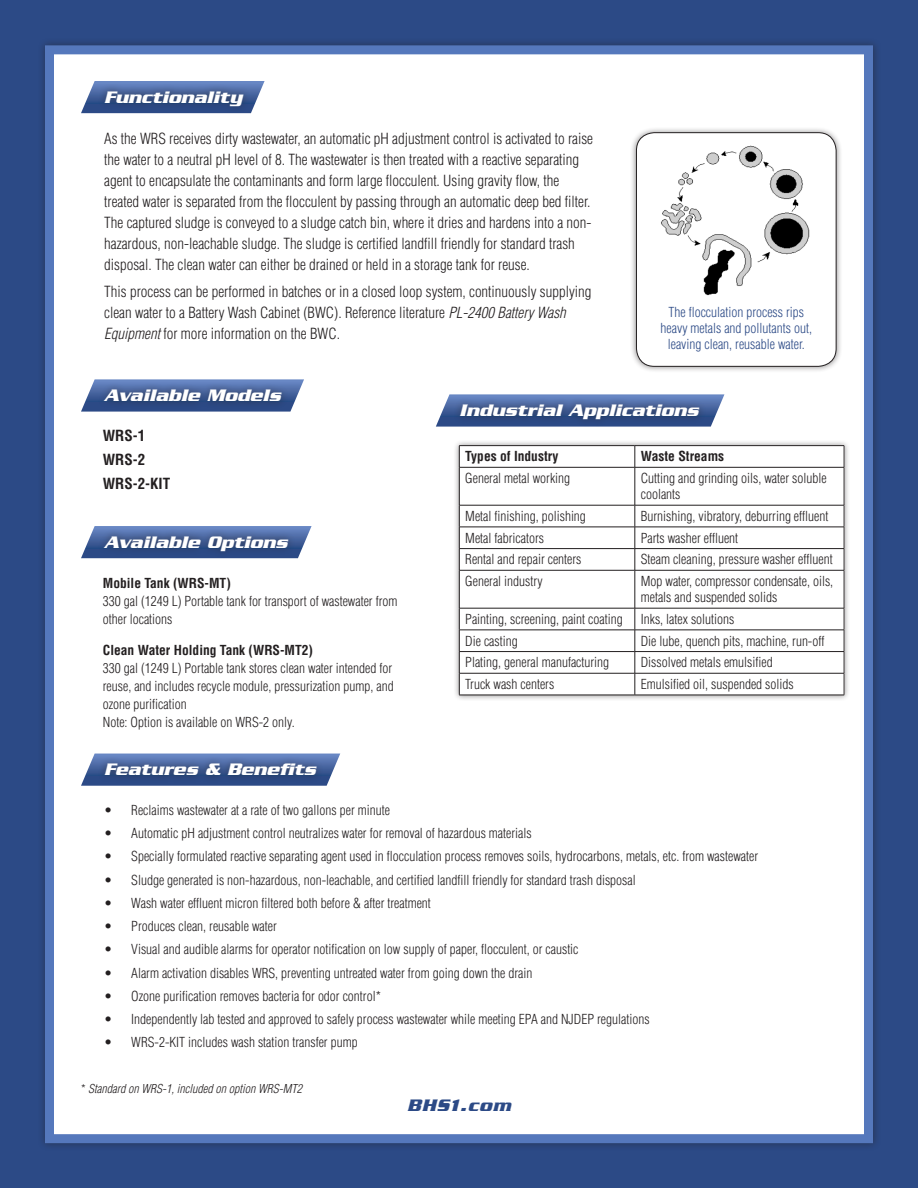
<style>
.page{position:relative;width:918px;height:1188px;background:#2c4a86}
.page>*{position:absolute;margin:0;border:0;box-sizing:border-box;transform-origin:0 0}
.t1{font:italic 700 18px "Serpentine Std";color:#fff}
.t2{font:italic 700 18px "Serpentine Std";letter-spacing:.05em;color:#2c4a86}
.t3{font:300 condensed 15px/21px "Helvetica LT Std";color:#231f20}
.t4{font:700 condensed 15px "Helvetica LT Std";color:#231f20}
.t5{font:300 condensed 13.5px/18px "Helvetica LT Std";color:#231f20}
.t6{font:300 condensed 13.5px/16.2px "Helvetica LT Std";color:#2c4a86;text-align:center}
.t7{font:700 condensed 13.5px "Helvetica LT Std";color:#231f20}
.t8{font:italic 300 condensed 12px "Helvetica LT Std";color:#231f20}
.s1{font-style:italic}
.s2{font-weight:700}
.s3{font-style:normal}
</style>
<div class="page">
<div style="left:42px;top:42px;width:835px;height:1105px;background:#fff"></div>
<div style="left:630px;top:126px;width:212px;height:247px;background:#231f20;opacity:.5"></div>
<div style="left:636px;top:133px;width:200px;height:233px;background:#fff;border-radius:18px"></div>
<div style="left:636px;top:132px;width:200px;height:235px;border:1px solid #231f20;border-radius:18px"></div>
<img style="left:661px;top:145px;width:149px;height:151px">
<div style="left:453px;top:439px;width:398px;height:262px;background:#231f20;opacity:.5"></div>
<div style="left:459px;top:445px;width:385px;height:250px;background:#fff"></div>
<hr style="left:459px;top:445px;width:176px;height:1px;background:#231f20">
<svg style="left:459px;top:446px;width:1px;height:21px"></svg>
<hr style="left:635px;top:445px;width:209px;height:1px;background:#231f20">
<svg style="left:635px;top:446px;width:1px;height:21px"></svg>
<svg style="left:844px;top:446px;width:1px;height:21px"></svg>
<hr style="left:459px;top:467px;width:176px;height:1px;background:#231f20">
<hr style="left:459px;top:467px;width:1px;height:38px;background:#231f20">
<hr style="left:635px;top:467px;width:209px;height:1px;background:#231f20">
<hr style="left:635px;top:467px;width:1px;height:38px;background:#231f20">
<hr style="left:844px;top:467px;width:1px;height:38px;background:#231f20">
<hr style="left:459px;top:505px;width:176px;height:1px;background:#231f20">
<hr style="left:635px;top:505px;width:209px;height:1px;background:#231f20">
<hr style="left:459px;top:527px;width:176px;height:1px;background:#231f20">
<hr style="left:635px;top:527px;width:209px;height:1px;background:#231f20">
<hr style="left:459px;top:548px;width:176px;height:1px;background:#231f20">
<svg style="left:459px;top:505px;width:1px;height:65px"></svg>
<hr style="left:635px;top:548px;width:209px;height:1px;background:#231f20">
<svg style="left:635px;top:505px;width:1px;height:65px"></svg>
<svg style="left:844px;top:505px;width:1px;height:65px"></svg>
<hr style="left:459px;top:570px;width:176px;height:1px;background:#231f20">
<hr style="left:459px;top:570px;width:1px;height:38px;background:#231f20">
<hr style="left:635px;top:570px;width:209px;height:1px;background:#231f20">
<hr style="left:635px;top:570px;width:1px;height:38px;background:#231f20">
<hr style="left:844px;top:570px;width:1px;height:38px;background:#231f20">
<hr style="left:459px;top:608px;width:176px;height:1px;background:#231f20">
<hr style="left:635px;top:608px;width:209px;height:1px;background:#231f20">
<hr style="left:459px;top:630px;width:176px;height:1px;background:#231f20">
<hr style="left:635px;top:630px;width:209px;height:1px;background:#231f20">
<hr style="left:459px;top:651px;width:176px;height:1px;background:#231f20">
<hr style="left:635px;top:651px;width:209px;height:1px;background:#231f20">
<hr style="left:459px;top:673px;width:176px;height:1px;background:#231f20">
<svg style="left:459px;top:608px;width:1px;height:87px"></svg>
<hr style="left:635px;top:673px;width:209px;height:1px;background:#231f20">
<svg style="left:635px;top:608px;width:1px;height:87px"></svg>
<svg style="left:844px;top:608px;width:1px;height:87px"></svg>
<hr style="left:459px;top:695px;width:176px;height:1px;background:#231f20">
<hr style="left:635px;top:695px;width:209px;height:1px;background:#231f20">
<svg style="left:81px;top:379px;width:223px;height:33px"></svg>
<svg style="left:81px;top:81px;width:184px;height:32px"></svg>
<div style="left:97px;top:382px;width:192px;height:27px;background:#231f20;opacity:.5"></div>
<div style="left:98px;top:83px;width:153px;height:31px;background:#231f20;opacity:.5"></div>
<svg style="left:81px;top:754px;width:259px;height:32px"></svg>
<div style="left:98px;top:756px;width:226px;height:27px;background:#231f20;opacity:.5"></div>
<svg style="left:81px;top:526px;width:231px;height:32px"></svg>
<div style="left:97px;top:528px;width:199px;height:31px;background:#231f20;opacity:.5"></div>
<svg style="left:436px;top:394px;width:288px;height:33px"></svg>
<div style="left:453px;top:397px;width:254px;height:30px;background:#231f20;opacity:.5"></div>
<p class="t1" style="left:104px;top:87px;width:140px">Functionality</p>
<p class="t3" style="left:104px;top:128px;width:490px">As the WRS receives dirty wastewater, an automatic pH adjustment control is activated to raise the water to a neutral pH level of 8. The wastewater is then treated with a reactive separating agent to encapsulate the contaminants and form large flocculent. Using gravity flow, the treated water is separated from the flocculent by passing through an automatic deep bed filter.<br>The captured sludge is conveyed to a sludge catch bin, where it dries and hardens into a non&shy;hazardous, non-leachable sludge. The sludge is certified landfill friendly for standard trash disposal. The clean water can either be drained or held in a storage tank for reuse.</p>
<p class="t3" style="left:104px;top:281px;width:489px">This process can be performed in batches or in a closed loop system, continuously supplying clean water to a Battery Wash Cabinet (BWC). Reference literature <span class="s1">PL-2400 Battery Wash<br>Equipment</span> for more information on the BWC.</p>
<p class="t1" style="left:104px;top:385px;width:178px">Available Models</p>
<p class="t6" style="left:661px;top:304px;width:153px">The flocculation process rips heavy metals and pollutants out, leaving clean, reusable water.</p>
<p class="t4" style="left:103px;top:426px;width:44px">WRS-1</p>
<p class="t4" style="left:103px;top:450px;width:44px">WRS-2</p>
<p class="t4" style="left:103px;top:474px;width:69px">WRS-2-KIT</p>
<p class="t1" style="left:104px;top:532px;width:185px">Available Options</p>
<p class="t5" style="left:103px;top:574px;width:296px"><span class="s2">Mobile Tank (WRS-MT)<br></span>330 gal (1249 L) Portable tank for transport of wastewater from other locations</p>
<p class="t7" style="left:103px;top:642px;width:212px">Clean Water Holding Tank (WRS-MT2)</p>
<p class="t5" style="left:103px;top:659px;width:292px">330 gal (1249 L) Portable tank stores clean water intended for reuse, and includes recycle module, pressurization pump, and ozone purification<br>Note: Option is available on WRS-2 only.</p>
<p class="t1" style="left:104px;top:759px;width:213px">Features &amp; Benefits</p>
<p class="t1" style="left:459px;top:400px;width:241px">Industrial Applications</p>
<p class="t7" style="left:465px;top:448px;width:95px">Types of Industry</p>
<p class="t7" style="left:641px;top:448px;width:85px">Waste Streams</p>
<p class="t5" style="left:465px;top:469px;width:106px">General metal working</p>
<p class="t5" style="left:641px;top:470px;width:187px;line-height:16.2px">Cutting and grinding oils, water soluble coolants</p>
<p class="t5" style="left:465px;top:507px;width:122px">Metal finishing, polishing</p>
<p class="t5" style="left:641px;top:507px;width:189px">Burnishing, vibratory, deburring effluent</p>
<p class="t5" style="left:465px;top:529px;width:80px">Metal fabricators</p>
<p class="t5" style="left:641px;top:529px;width:99px">Parts washer effluent</p>
<p class="t5" style="left:465px;top:550px;width:118px">Rental and repair centers</p>
<p class="t5" style="left:641px;top:550px;width:193px">Steam cleaning, pressure washer effluent</p>
<p class="t5" style="left:465px;top:572px;width:79px">General industry</p>
<p class="t5" style="left:641px;top:573px;width:194px;line-height:16.2px">Mop water, compressor condensate, oils, metals and suspended solids</p>
<p class="t5" style="left:465px;top:610px;width:159px">Painting, screening, paint coating</p>
<p class="t5" style="left:641px;top:610px;width:95px">Inks, latex solutions</p>
<p class="t5" style="left:465px;top:632px;width:54px">Die casting</p>
<p class="t5" style="left:641px;top:632px;width:185px">Die lube, quench pits, machine, run-off</p>
<p class="t5" style="left:465px;top:653px;width:145px">Plating, general manufacturing</p>
<p class="t5" style="left:641px;top:653px;width:133px">Dissolved metals emulsified</p>
<p class="t5" style="left:465px;top:675px;width:90px">Truck wash centers</p>
<p class="t5" style="left:641px;top:675px;width:154px">Emulsified oil, suspended solids</p>
<p class="t5" style="left:104px;top:801px;width:287px">• Reclaims wastewater at a rate of two gallons per minute</p>
<p class="t5" style="left:104px;top:824px;width:429px">• Automatic pH adjustment control neutralizes water for removal of hazardous materials</p>
<p class="t5" style="left:104px;top:847px;width:655px">• Specially formulated reactive separating agent used in flocculation process removes soils, hydrocarbons, metals, etc. from wastewater</p>
<p class="t5" style="left:104px;top:871px;width:533px">• Sludge generated is non-hazardous, non-leachable, and certified landfill friendly for standard trash disposal</p>
<p class="t5" style="left:104px;top:894px;width:328px">• Wash water effluent micron filtered both before &amp; after treatment</p>
<p class="t5" style="left:104px;top:917px;width:174px">• Produces clean, reusable water</p>
<p class="t5" style="left:104px;top:940px;width:476px">• Visual and audible alarms for operator notification on low supply of paper, flocculent, or caustic</p>
<p class="t5" style="left:104px;top:964px;width:430px">• Alarm activation disables WRS, preventing untreated water from going down the drain</p>
<p class="t5" style="left:104px;top:987px;width:278px">• Ozone purification removes bacteria for odor control*</p>
<p class="t5" style="left:104px;top:1010px;width:547px">• Independently lab tested and approved to safely process wastewater while meeting EPA and NJDEP regulations</p>
<p class="t5" style="left:104px;top:1033px;width:255px">• WRS-2-KIT includes wash station transfer pump</p>
<p class="t8" style="left:81px;top:1081px;width:223px"><span class="s3">*</span> Standard on WRS-1, included on option WRS-MT2</p>
<p class="t2" style="left:407px;top:1095px;width:105px">BHS1.com</p>
</div>
